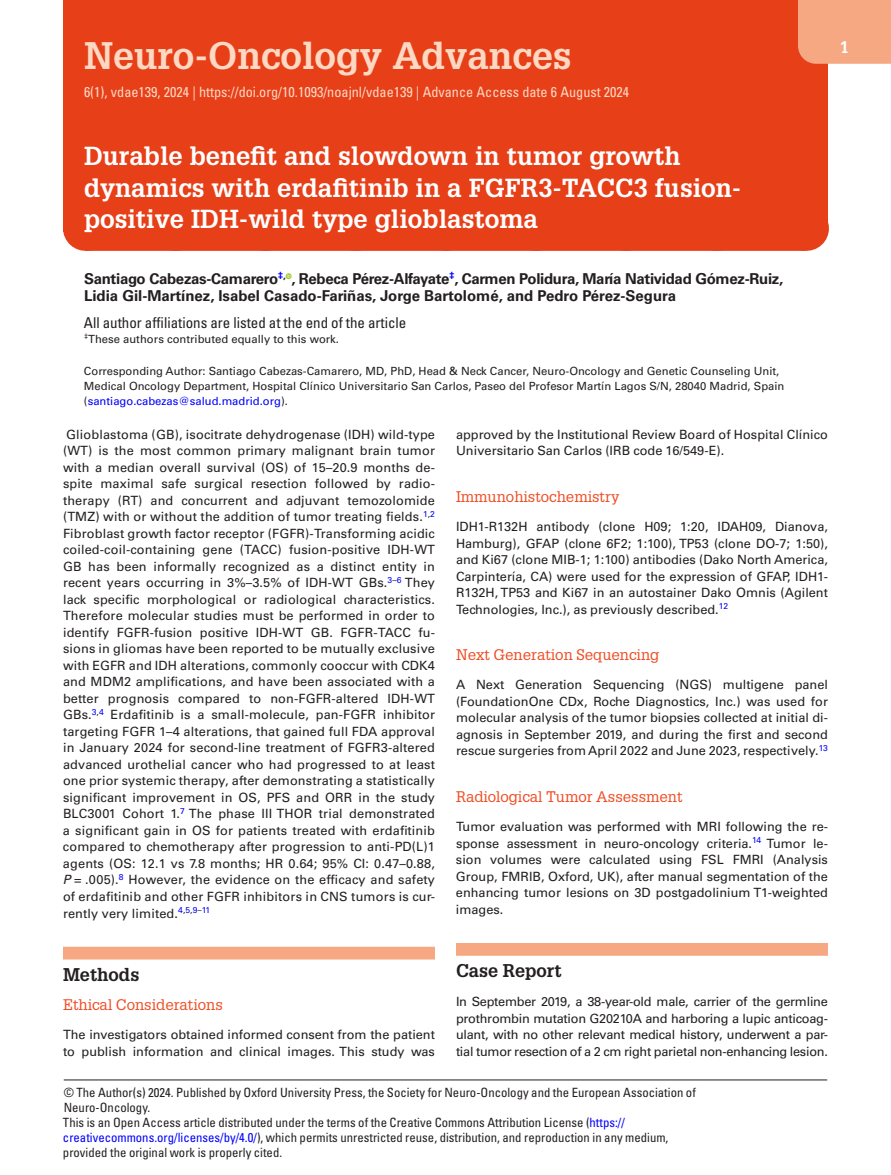
<style>
.page{position:relative;width:891px;height:1175px;background:#fff}
.page>*{position:absolute;margin:0;border:0;box-sizing:border-box;transform-origin:0 0}
.t1{font:700 37.5px "Glypha LT Std";color:#fdd8c3}
.t2{font:700 25.5px/31.5px "Glypha LT Std";color:#fff}
.t3{font:700 18px "Glypha LT Std";color:#231f20}
.t4{font:700 16.5px "Glypha LT Std";color:#fff}
.Authors{font:700 15px/16.5px "Univers LT Std";letter-spacing:-.02em;color:#231f20}
.t5{font:15px "Glypha LT Std";color:#f04b22}
.Aff_Text{font:condensed 15px "Univers LT Std";color:#231f20}
.t6{font:condensed 14.25px "Univers LT Std";color:#fdd8c3}
.Text{font:12.75px/16.5px "Univers LT Std";color:#231f20;text-align:justify}
.License{font:condensed 12.75px/15px "Univers LT Std";color:#231f20}
.CopyrightLine{font:condensed 12.75px/15px "Univers LT Std";color:#231f20}
.FM_Correspondence{font:11.25px/15px "Univers LT Std";color:#231f20}
.FM_Correspondence1{font:11.25px "Univers LT Std";color:#231f20}
.s1{color:#00f}
.s2{font-style:italic}
</style>
<div class="page">
<div style="left:63px;top:0;width:765px;height:166px;background:#e73f18"></div>
<div style="left:798px;top:0;width:93px;height:64px;background:#f5a882"></div>
<svg style="left:286px;top:273px;width:6px;height:6px"></svg>
<div style="left:63px;top:946px;width:372px;height:13px;background:#f5a882"></div>
<div style="left:456px;top:943px;width:372px;height:12px;background:#f5a882"></div>
<div style="left:63px;top:147px;width:765px;height:84px;background:#e73f18"></div>
<div style="left:86px;top:206px;width:720px;height:45px;background:#e73f18"></div>
<svg style="left:178px;top:250px;width:582px;height:1px"></svg>
<hr style="left:806px;top:206px;width:1px;height:45px;background:#e73f18">
<hr style="left:64px;top:1079px;width:763px;height:1px;background:#1d1e1f">
<h1 class="t1" style="left:84px;top:32px;width:489px">Neuro-Oncology Advances</h1>
<p class="t6" style="left:84px;top:83px;width:547px">6(1), vdae139, 2024 | https://doi.org/10.1093/noajnl/vdae139 | Advance Access date 6 August 2024</p>
<p class="t4" style="left:840px;top:37px;width:11px">1</p>
<h1 class="t2" style="left:84px;top:140px;width:659px">Durable benefit and slowdown in tumor growth dynamics with erdafitinib in a FGFR3-TACC3 fusion&shy;positive IDH-wild type glioblastoma</h1>
<p class="Authors" style="left:84px;top:271px;width:701px">Santiago Cabezas-Camarero<sup>‡</sup><sup>,</sup> , Rebeca Pérez-Alfayate<sup>‡</sup>, Carmen Polidura, María Natividad Gómez-Ruiz,<br>Lidia Gil-Martínez, Isabel Casado-Fariñas, Jorge Bartolomé, and Pedro Pérez-Segura</p>
<p class="Aff_Text" style="left:84px;top:313px;width:324px">All author affiliations are listed at the end of the article</p>
<p class="FM_Correspondence1" style="left:84px;top:332px;width:257px"><sup>‡</sup>These authors contributed equally to this work.</p>
<p class="FM_Correspondence" style="left:84px;top:363px;width:702px">Corresponding Author: Santiago Cabezas-Camarero, MD, PhD, Head &amp; Neck Cancer, Neuro-Oncology and Genetic Counseling Unit,<br>Medical Oncology Department, Hospital Clínico Universitario San Carlos, Paseo del Profesor Martín Lagos S/N, 28040 Madrid, Spain (<span class="s1">santiago.cabezas@salud.madrid.org</span>).</p>
<p class="Text" style="left:63px;top:426px;width:374px">Glioblastoma (GB), isocitrate dehydrogenase (IDH) wild-type (WT) is the most common primary malignant brain tumor with a median overall survival (OS) of 15–20.9 months de&shy;spite maximal safe surgical resection followed by radio&shy;therapy (RT) and concurrent and adjuvant temozolomide (TMZ) with or without the addition of tumor treating fields.<sup>1</sup><sup>,</sup><sup>2<br></sup>Fibroblast growth factor receptor (FGFR)-Transforming acidic coiled-coil-containing gene (TACC) fusion-positive IDH-WT GB has been informally recognized as a distinct entity in recent years occurring in 3%–3.5% of IDH-WT GBs.<sup>3</sup><sup>–</sup><sup>6</sup> They lack specific morphological or radiological characteristics.<br>Therefore molecular studies must be performed in order to identify FGFR-fusion positive IDH-WT GB. FGFR-TACC fu&shy;sions in gliomas have been reported to be mutually exclusive with EGFR and IDH alterations, commonly cooccur with CDK4 and MDM2 amplifications, and have been associated with a better prognosis compared to non-FGFR-altered IDH-WT GBs.<sup>3</sup><sup>,</sup><sup>4</sup> Erdafitinib is a small-molecule, pan-FGFR inhibitor targeting FGFR 1–4 alterations, that gained full FDA approval in January 2024 for second-line treatment of FGFR3-altered advanced urothelial cancer who had progressed to at least one prior systemic therapy, after demonstrating a statistically significant improvement in OS, PFS and ORR in the study BLC3001 Cohort 1.<sup>7</sup> The phase III THOR trial demonstrated a significant gain in OS for patients treated with erdafitinib compared to chemotherapy after progression to anti-PD(L)1 agents (OS: 12.1 vs 7.8 months; HR 0.64; 95% CI: 0.47–0.88, <span class="s2">P</span> = .005).<sup>8</sup> However, the evidence on the efficacy and safety of erdafitinib and other FGFR inhibitors in CNS tumors is cur&shy;rently very limited.<sup>4</sup><sup>,</sup><sup>5</sup><sup>,</sup><sup>9</sup><sup>–</sup><sup>11</sup></p>
<p class="Text" style="left:456px;top:426px;width:373px">approved by the Institutional Review Board of Hospital Clínico<br>Universitario San Carlos (IRB code 16/549-E).</p>
<h3 class="t5" style="left:456px;top:487px;width:165px">Immunohistochemistry</h3>
<p class="Text" style="left:456px;top:518px;width:374px">IDH1-R132H antibody (clone H09; 1:20, IDAH09, Dianova, Hamburg), GFAP (clone 6F2; 1:100), TP53 (clone DO-7; 1:50), and Ki67 (clone MIB-1; 1:100) antibodies (Dako North America, Carpintería, CA) were used for the expression of GFAP, IDH1- R132H, TP53 and Ki67 in an autostainer Dako Omnis (Agilent Technologies, Inc.), as previously described.<sup>12</sup></p>
<h3 class="t5" style="left:456px;top:645px;width:205px">Next Generation Sequencing</h3>
<p class="Text" style="left:456px;top:676px;width:374px">A Next Generation Sequencing (NGS) multigene panel (FoundationOne CDx, Roche Diagnostics, Inc.) was used for molecular analysis of the tumor biopsies collected at initial di&shy;agnosis in September 2019, and during the first and second rescue surgeries from April 2022 and June 2023, respectively.<sup>13</sup></p>
<h3 class="t5" style="left:456px;top:787px;width:228px">Radiological Tumor Assessment</h3>
<p class="Text" style="left:456px;top:818px;width:374px">Tumor evaluation was performed with MRI following the re&shy;sponse assessment in neuro-oncology criteria.<sup>14</sup> Tumor le&shy;sion volumes were calculated using FSL FMRI (Analysis Group, FMRIB, Oxford, UK), after manual segmentation of the enhancing tumor lesions on 3D postgadolinium T1-weighted images.</p>
<h2 class="t3" style="left:63px;top:963px;width:78px">Methods</h2>
<h2 class="t5" style="left:63px;top:995px;width:161px">Ethical Considerations</h2>
<p class="Text" style="left:63px;top:1026px;width:374px">The investigators obtained informed consent from the patient to publish information and clinical images. This study was</p>
<h2 class="t3" style="left:456px;top:959px;width:107px">Case Report</h2>
<p class="Text" style="left:456px;top:993px;width:374px">In September 2019, a 38-year-old male, carrier of the germline prothrombin mutation G20210A and harboring a lupic anticoag&shy;ulant, with no other relevant medical history, underwent a par&shy;tial tumor resection of a 2 cm right parietal non-enhancing lesion.</p>
<p class="CopyrightLine" style="left:64px;top:1084px;width:634px">© The Author(s) 2024. Published by Oxford University Press, the Society for Neuro-Oncology and the European Association of<br>Neuro-Oncology.</p>
<p class="License" style="left:63px;top:1115px;width:607px">This is an Open Access article distributed under the terms of the Creative Commons Attribution License (<span class="s1">https:// creativecommons.org/licenses/by/4.0/</span>), which permits unrestricted reuse, distribution, and reproduction in any medium, provided the original work is properly cited.</p>
</div>
